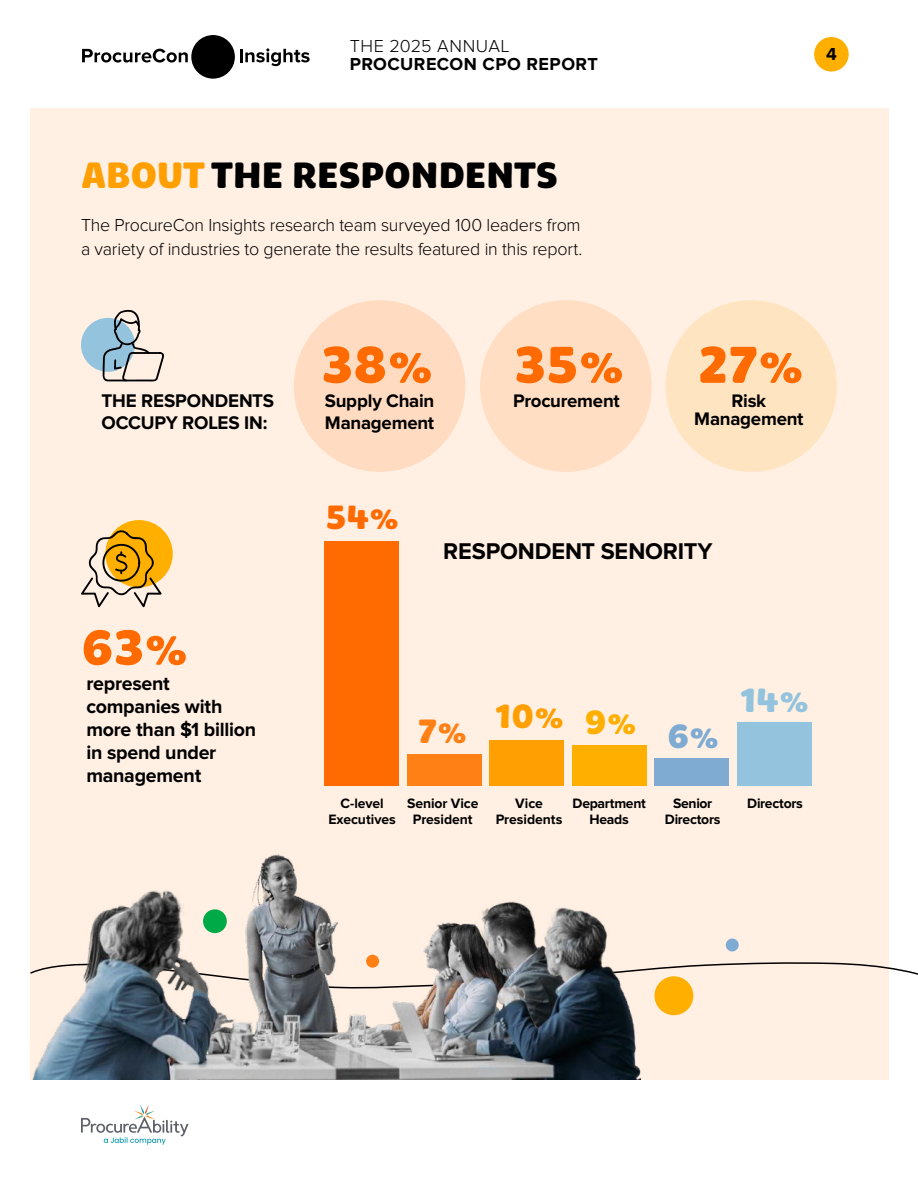
<style>
.page{position:relative;width:918px;height:1188px;background:#fff}
.page>*{position:absolute;margin:0;border:0;box-sizing:border-box;transform-origin:0 0}
.t1{font:900 52.95px "Brevia";color:#ff6b01}
.t2{font:900 50.7px "Brevia";color:#ff6b01}
.t3{font:900 37.5px "Brevia";letter-spacing:-.015em;color:#000}
.t4{font:900 34.5px "Brevia";color:#ff9f02}
.t5{font:900 34.5px "Brevia";color:#ff6b01}
.t6{font:900 34.5px "Brevia";color:#94c3dd}
.t7{font:700 23.7px "Proxima Nova";letter-spacing:-.005em;color:#000}
.t8{font:700 19.8px/23.1px "Proxima Nova";letter-spacing:-.015em;color:#000}
.t9{font:700 19.05px/22.2px "Proxima Nova";letter-spacing:-.01em;color:#000}
.t10{font:700 18.75px/21.9px "Proxima Nova";letter-spacing:-.015em;color:#000}
.t11{font:300 18px/24px "Proxima Nova";letter-spacing:-.015em;color:#000}
.t12{font:700 18px "Proxima Nova";letter-spacing:.025em;color:#000}
.t13{font:300 18px "Proxima Nova";letter-spacing:.03em;color:#000}
.t14{font:700 14.1px/15.6px "Proxima Nova";letter-spacing:-.01em;color:#000;text-align:center}
.s1{color:#ff9f02}
.s2{color:#ff8015}
.s3{color:#ffaf00}
.s4{color:#7fabd2}
</style>
<div class="page">
<div style="left:30px;top:108px;width:858px;height:972px;background:#fff0e3"></div>
<div style="left:814px;top:37px;width:35px;height:35px;background:#ffaf00;border-radius:50%"></div>
<svg style="left:82px;top:49px;width:106px;height:14px"></svg>
<div style="left:191px;top:35px;width:44px;height:44px;background:#000;border-radius:50%"></div>
<svg style="left:240px;top:48px;width:70px;height:18px"></svg>
<svg style="left:81px;top:1105px;width:108px;height:40px"></svg>
<div style="left:737px;top:722px;width:74px;height:64px;background:#94c3dd"></div>
<div style="left:655px;top:758px;width:74px;height:28px;background:#7fabd2"></div>
<div style="left:572px;top:745px;width:74px;height:41px;background:#ffaf00"></div>
<div style="left:490px;top:740px;width:74px;height:46px;background:#ff9f02"></div>
<div style="left:407px;top:754px;width:74px;height:32px;background:#ff8015"></div>
<div style="left:324px;top:541px;width:75px;height:245px;background:#ff6b01"></div>
<div style="left:294px;top:300px;width:171px;height:172px;background:#ffdbc1;border-radius:50%"></div>
<div style="left:480px;top:300px;width:172px;height:172px;background:#ffdec3;border-radius:50%"></div>
<div style="left:665px;top:300px;width:172px;height:172px;background:#ffe4c1;border-radius:50%"></div>
<div style="left:81px;top:318px;width:54px;height:54px;background:#94c3dd;border-radius:50%"></div>
<svg style="left:103px;top:310px;width:61px;height:72px"></svg>
<div style="left:105px;top:520px;width:68px;height:68px;background:#ffaf00;border-radius:50%"></div>
<svg style="left:81px;top:529px;width:81px;height:78px"></svg>
<svg style="left:640px;top:961px;width:278px;height:30px"></svg>
<img style="left:30px;top:854px;width:610px;height:225px">
<div style="left:203px;top:909px;width:24px;height:24px;background:#00aa47;border-radius:50%"></div>
<div style="left:366px;top:955px;width:13px;height:13px;background:#ff8015;border-radius:50%"></div>
<div style="left:654px;top:976px;width:39px;height:39px;background:#ffaf00;border-radius:50%"></div>
<div style="left:726px;top:939px;width:13px;height:12px;background:#7fabd2;border-radius:50%"></div>
<p class="t13" style="left:350px;top:38px;width:161px">THE 2025 ANNUAL</p>
<p class="t12" style="left:350px;top:56px;width:250px">PROCURECON CPO REPORT</p>
<p class="t12" style="left:826px;top:46px;width:12px">4</p>
<h3 class="t3" style="left:81px;top:161px;width:479px"><span class="s1">ABOUT</span> THE RESPONDENTS</h3>
<p class="t11" style="left:81px;top:214px;width:503px">The ProcureCon Insights research team surveyed 100 leaders from a variety of industries to generate the results featured in this report.</p>
<p class="t9" style="left:102px;top:390px;width:174px">THE RESPONDENTS<br>OCCUPY ROLES IN:</p>
<h2 class="t2" style="left:81px;top:629px;width:109px">63%</h2>
<p class="t8" style="left:86px;top:672px;width:171px">represent companies with more than $1 billion in spend under management</p>
<h1 class="t1" style="left:321px;top:346px;width:114px">38%</h1>
<h1 class="t1" style="left:514px;top:346px;width:112px">35%</h1>
<h1 class="t1" style="left:698px;top:346px;width:108px">27%</h1>
<p class="t10" style="left:325px;top:390px;width:111px">Supply Chain<br>Management</p>
<p class="t10" style="left:513px;top:390px;width:108px">Procurement</p>
<p class="t10" style="left:694px;top:392px;width:111px;line-height:18.8px;text-align:center">Risk<br>Management</p>
<h3 class="t5" style="left:326px;top:505px;width:75px">54%</h3>
<h3 class="t7" style="left:443px;top:541px;width:271px">RESPONDENT SENORITY</h3>
<h3 class="t4" style="left:418px;top:704px;width:303px"><span class="s2">7%</span> 10% <span class="s3">9%</span> <span class="s4">6%</span></h3>
<h3 class="t6" style="left:740px;top:687px;width:71px">14%</h3>
<p class="t14" style="left:328px;top:796px;width:69px">C-level<br>Executives</p>
<p class="t14" style="left:407px;top:796px;width:73px">Senior Vice<br>President</p>
<p class="t14" style="left:496px;top:796px;width:68px">Vice<br>Presidents</p>
<p class="t14" style="left:573px;top:796px;width:75px">Department<br>Heads</p>
<p class="t14" style="left:665px;top:796px;width:57px">Senior<br>Directors</p>
<p class="t14" style="left:747px;top:796px;width:57px">Directors</p>
</div>
